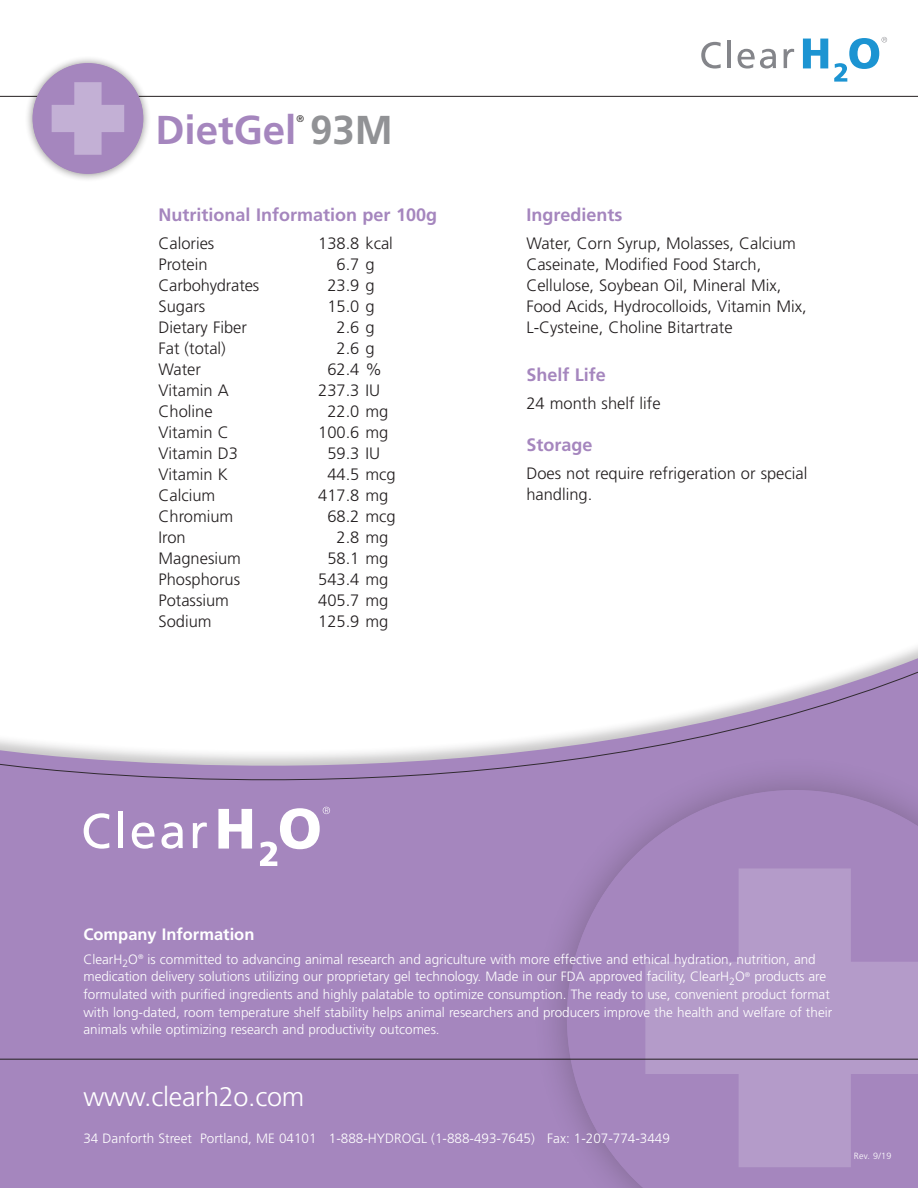
<style>
.page{position:relative;width:918px;height:1188px;background:#fff}
.page>*{position:absolute;margin:0;border:0;box-sizing:border-box;transform-origin:0 0}
.t1{font:700 40.35px "Frutiger";color:#a586be}
.nutritional_tabbed{font:300 27px "Frutiger";letter-spacing:-.01em;color:#fff}
.para_body_copy{font:700 18px "Frutiger";color:#a586be}
.nutritional_tabbed-2{font:700 18px "Frutiger";color:#a586be}
.bulleted_list{font:300 16.5px/21px "Frutiger";color:#231f20}
.nutritional_tabbed-3{font:300 16.5px/21px "Frutiger";color:#231f20}
.para_body_copy-2{font:700 16.5px "Frutiger";color:#fff}
.para_body_copy-3{font:300 13.5px/17.5px "Frutiger";color:#fff}
.t2{font:300 9.6px "Frutiger";color:#231f20}
.bulleted_list-2{font:300 9px "Frutiger";color:#fff}
.s1{color:#919295}
</style>
<div class="page">
<hr style="left:0;top:96px;width:918px;height:1px;background:#231f20">
<div style="left:24px;top:55px;width:127px;height:127px;background:#231f20;opacity:.5"></div>
<div style="left:33px;top:63px;width:110px;height:111px;background:#a586be;border-radius:50%"></div>
<svg style="left:52px;top:82px;width:72px;height:73px"></svg>
<svg style="left:803px;top:39px;width:25px;height:29px"></svg>
<svg style="left:701px;top:42px;width:20px;height:27px"></svg>
<hr style="left:727px;top:40px;width:4px;height:28px;background:#84858a">
<svg style="left:738px;top:49px;width:38px;height:20px"></svg>
<svg style="left:784px;top:49px;width:10px;height:19px"></svg>
<svg style="left:834px;top:37px;width:53px;height:45px"></svg>
<svg style="left:0;top:665px;width:918px;height:523px;background:#b298c7"></svg>
<svg style="left:218px;top:809px;width:34px;height:40px"></svg>
<svg style="left:84px;top:813px;width:25px;height:36px"></svg>
<div style="left:118px;top:811px;width:5px;height:37px;background:#fff"></div>
<svg style="left:132px;top:823px;width:23px;height:26px"></svg>
<svg style="left:161px;top:823px;width:22px;height:26px"></svg>
<svg style="left:193px;top:823px;width:14px;height:25px"></svg>
<svg style="left:260px;top:807px;width:70px;height:59px"></svg>
<p class="t1" style="left:155px;top:106px;width:239px">DietGel <span class="s1">93M</span></p>
<p class="t2" style="left:296px;top:113px;width:9px">®</p>
<p class="para_body_copy" style="left:158px;top:204px;width:280px">Nutritional Information per 100g</p>
<p class="bulleted_list" style="left:158px;top:232px;width:57px">Calories</p>
<p class="bulleted_list" style="left:318px;top:232px;width:76px">138.8 kcal</p>
<p class="bulleted_list" style="left:158px;top:253px;width:51px">Protein</p>
<p class="bulleted_list" style="left:337px;top:253px;width:40px">6.7 g</p>
<p class="bulleted_list" style="left:158px;top:274px;width:102px">Carbohydrates</p>
<p class="bulleted_list" style="left:327px;top:274px;width:49px">23.9 g</p>
<p class="bulleted_list" style="left:158px;top:295px;width:48px">Sugars</p>
<p class="bulleted_list" style="left:327px;top:295px;width:49px">15.0 g</p>
<p class="bulleted_list" style="left:158px;top:316px;width:90px">Dietary Fiber</p>
<p class="bulleted_list" style="left:337px;top:316px;width:40px">2.6 g</p>
<p class="bulleted_list" style="left:158px;top:337px;width:69px">Fat (total)</p>
<p class="bulleted_list" style="left:337px;top:337px;width:40px">2.6 g</p>
<p class="bulleted_list" style="left:158px;top:358px;width:44px">Water</p>
<p class="bulleted_list" style="left:327px;top:358px;width:56px">62.4 %</p>
<p class="bulleted_list" style="left:158px;top:379px;width:72px">Vitamin A</p>
<p class="bulleted_list" style="left:318px;top:379px;width:63px">237.3 IU</p>
<p class="bulleted_list" style="left:158px;top:400px;width:56px">Choline</p>
<p class="bulleted_list" style="left:327px;top:400px;width:63px">22.0 mg</p>
<p class="bulleted_list" style="left:158px;top:421px;width:72px">Vitamin C</p>
<p class="bulleted_list" style="left:318px;top:421px;width:72px">100.6 mg</p>
<p class="bulleted_list" style="left:158px;top:442px;width:81px">Vitamin D3</p>
<p class="bulleted_list" style="left:327px;top:442px;width:54px">59.3 IU</p>
<p class="bulleted_list" style="left:158px;top:463px;width:71px">Vitamin K</p>
<p class="bulleted_list" style="left:327px;top:463px;width:70px">44.5 mcg</p>
<p class="bulleted_list" style="left:158px;top:484px;width:58px">Calcium</p>
<p class="bulleted_list" style="left:318px;top:484px;width:72px">417.8 mg</p>
<p class="bulleted_list" style="left:158px;top:505px;width:76px">Chromium</p>
<p class="bulleted_list" style="left:327px;top:505px;width:70px">68.2 mcg</p>
<p class="bulleted_list" style="left:158px;top:526px;width:29px">Iron</p>
<p class="bulleted_list" style="left:337px;top:526px;width:53px">2.8 mg</p>
<p class="bulleted_list" style="left:158px;top:547px;width:84px">Magnesium</p>
<p class="bulleted_list" style="left:327px;top:547px;width:63px">58.1 mg</p>
<p class="bulleted_list" style="left:158px;top:568px;width:83px">Phosphorus</p>
<p class="bulleted_list" style="left:318px;top:568px;width:72px">543.4 mg</p>
<p class="bulleted_list" style="left:158px;top:589px;width:72px">Potassium</p>
<p class="bulleted_list" style="left:318px;top:589px;width:72px">405.7 mg</p>
<p class="bulleted_list" style="left:158px;top:610px;width:55px">Sodium</p>
<p class="bulleted_list" style="left:318px;top:610px;width:72px">125.9 mg</p>
<p class="para_body_copy" style="left:526px;top:204px;width:98px">Ingredients</p>
<p class="bulleted_list" style="left:526px;top:232px;width:282px">Water, Corn Syrup, Molasses, Calcium Caseinate, Modified Food Starch, Cellulose, Soybean Oil, Mineral Mix, Food Acids, Hydrocolloids, Vitamin Mix, L-Cysteine, Choline Bitartrate</p>
<p class="nutritional_tabbed-2" style="left:526px;top:365px;width:81px">Shelf Life</p>
<p class="nutritional_tabbed-3" style="left:526px;top:393px;width:136px">24 month shelf life</p>
<p class="nutritional_tabbed-2" style="left:526px;top:434px;width:68px">Storage</p>
<p class="nutritional_tabbed-3" style="left:526px;top:463px;width:283px">Does not require refrigeration or special handling.</p>
<p class="para_body_copy-2" style="left:83px;top:924px;width:172px">Company Information</p>
<p class="para_body_copy-3" style="left:83px;top:950px;width:750px">ClearH<sub>2</sub>O<sup>®</sup> is committed to advancing animal research and agriculture with more effective and ethical hydration, nutrition, and medication delivery solutions utilizing our proprietary gel technology. Made in our FDA approved facility, ClearH<sub>2</sub>O<sup>®</sup> products are formulated with purified ingredients and highly palatable to optimize consumption. The ready to use, convenient product format with long-dated, room temperature shelf stability helps animal researchers and producers improve the health and welfare of their animals while optimizing research and productivity outcomes.</p>
<p class="nutritional_tabbed" style="left:83px;top:1082px;width:222px">www.clearh2o.com</p>
<p class="para_body_copy-3" style="left:83px;top:1130px;width:588px">34 Danforth Street Portland, ME 04101 1-888-HYDROGL (1-888-493-7645) Fax: 1-207-774-3449</p>
<p class="bulleted_list-2" style="left:854px;top:1151px;width:39px">Rev. 9/19</p>
</div>
